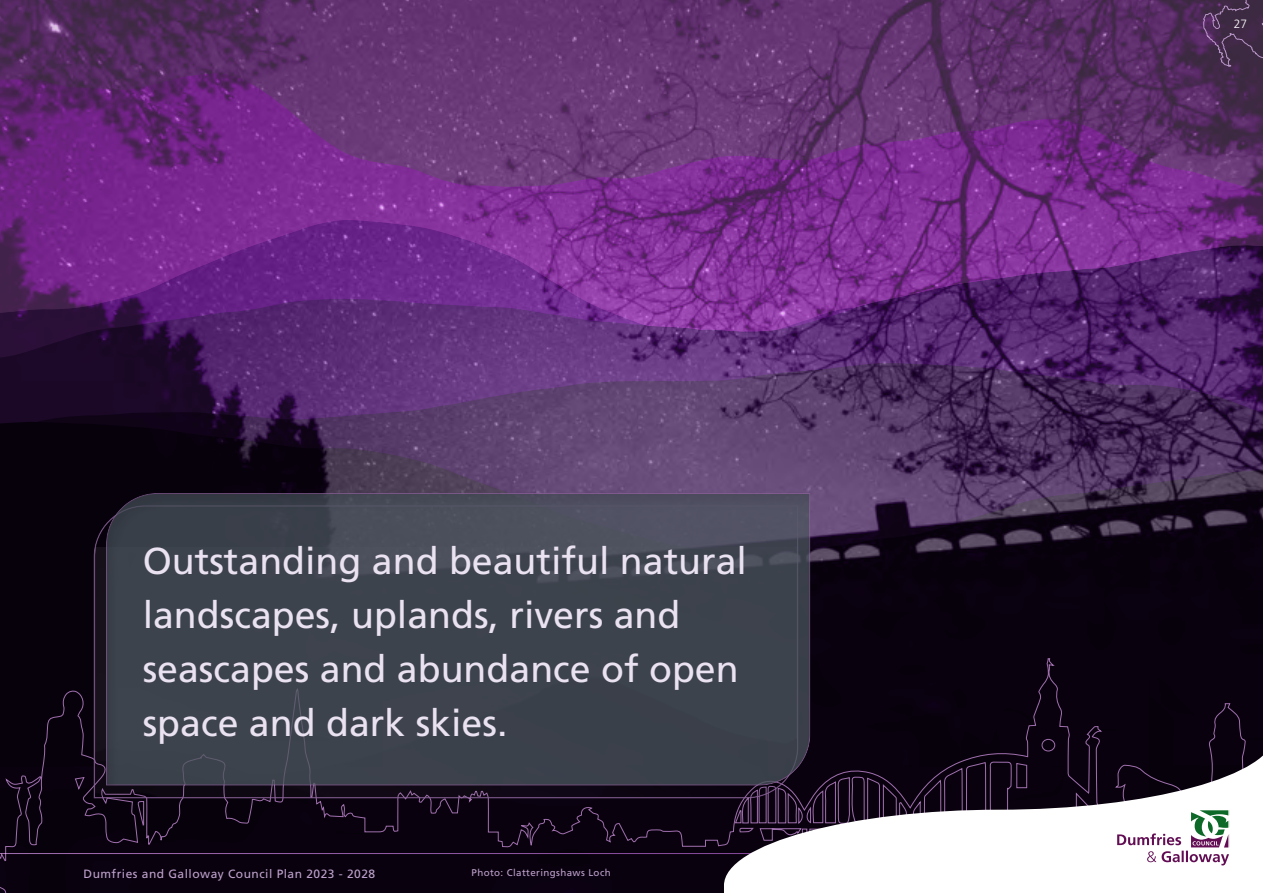
<style>
.page{position:relative;width:1263px;height:893px;background:#fff}
.page>*{position:absolute;margin:0;border:0;box-sizing:border-box;transform-origin:0 0}
.Vision_Quote{font:37.5px/54px "Frutiger";color:#eae2f1}
.Footer_Text_Light{font:12px "Frutiger";letter-spacing:.04em;color:#bfa2cd}
.t1{font:300 12px "Frutiger";color:#fff}
.Footer_Text_Light-2{font:9.75px "Frutiger";letter-spacing:.04em;color:#bfa2cd}
</style>
<div class="page">
<img style="left:0;top:0;width:1263px;height:627px">
<div style="left:0;top:627px;width:1263px;height:266px;background:#09010e"></div>
<div style="left:80px;top:495px;width:730px;height:304px;background:#4b555e;opacity:.2"></div>
<div style="left:94px;top:483px;width:729px;height:303px;background:#4b555e;opacity:.2"></div>
<hr style="left:0;top:853px;width:1263px;height:1px;background:#fff">
<svg style="left:1203px;top:0;width:60px;height:67px;background:#48304f"></svg>
<svg style="left:724px;top:734px;width:539px;height:159px"></svg>
<svg style="left:1114px;top:759px;width:149px;height:134px"></svg>
<p class="Vision_Quote" style="left:143px;top:534px;width:606px">Outstanding and beautiful natural landscapes, uplands, rivers and seascapes and abundance of open space and dark skies.</p>
<p class="Footer_Text_Light" style="left:84px;top:866px;width:293px">Dumfries and Galloway Council Plan 2023 - 2028</p>
<p class="Footer_Text_Light-2" style="left:472px;top:867px;width:141px">Photo: Clatteringshaws Loch</p>
<p class="t1" style="left:1234px;top:17px;width:15px">27</p>
</div>
